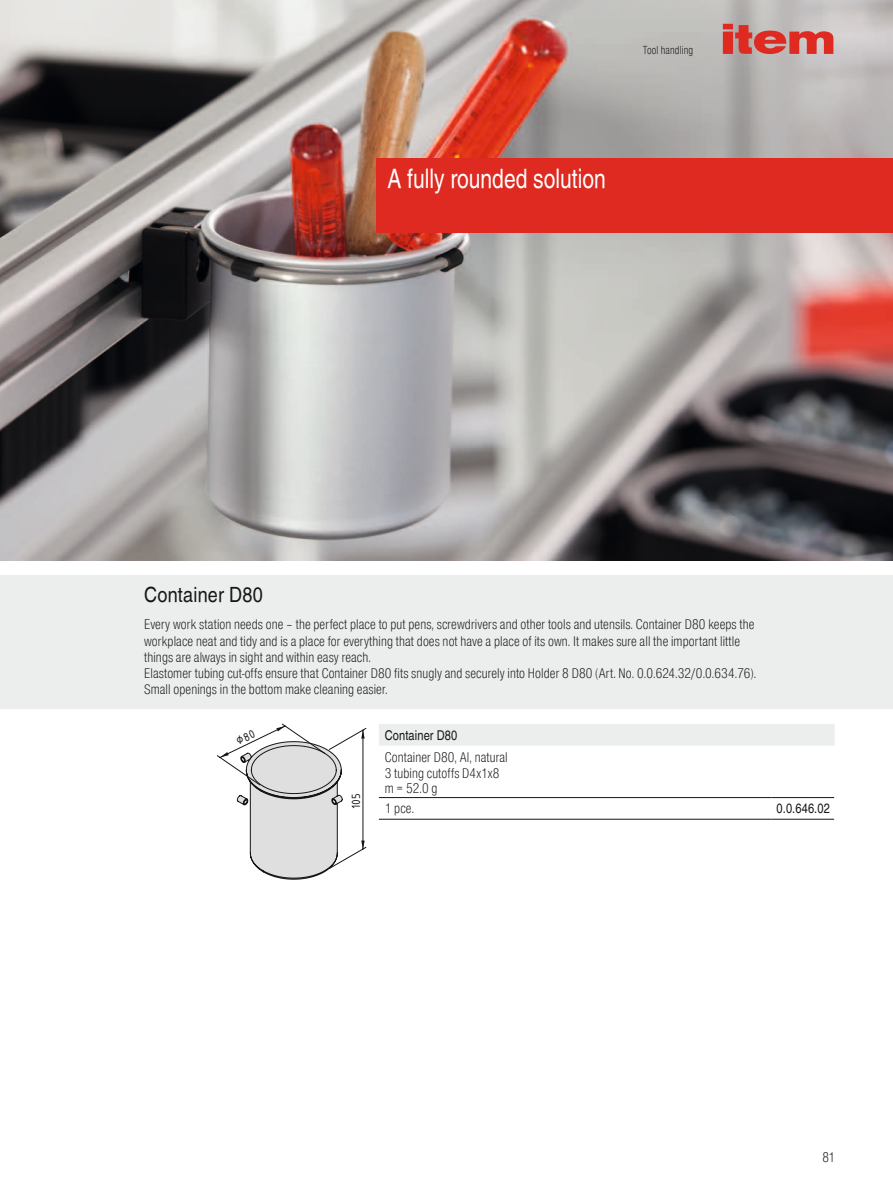
<style>
.page{position:relative;width:893px;height:1191px;background:#fff}
.page>*{position:absolute;margin:0;border:0;box-sizing:border-box;transform-origin:0 0}
.t1{font:27px "Nimbus Item Reg Con";color:#fff;scale:.95 1}
.t2{font:21px "Nimbus Item Reg Con";letter-spacing:.01em;color:#151616;scale:1.05 1}
.t3{font:13.5px/16.2px "Nimbus Item Lig Con";letter-spacing:.005em;color:#151616;scale:.96 1}
.t4{font:13.5px "Nimbus Item Reg Con";letter-spacing:.005em;color:#151616}
.t5{font:13.5px "Nimbus Item Lig Con";letter-spacing:.005em;color:#151616;scale:.95 1}
.t6{font:12.75px "ISOCPEUR";color:#151616}
.t7{font:11.25px "Nimbus Item Lig Con";letter-spacing:.01em;color:#151616;scale:.9 1}
</style>
<div class="page">
<div style="left:0;top:575px;width:893px;height:134px;background:#eceded"></div>
<img style="left:0;top:0;width:893px;height:560px">
<svg style="left:723px;top:24px;width:110px;height:30px;background:#d16a65"></svg>
<div style="left:379px;top:724px;width:456px;height:21px;background:#eceded"></div>
<hr style="left:379px;top:819px;width:392px;height:1px;background:#151616">
<hr style="left:771px;top:819px;width:42px;height:1px;background:#151616">
<svg style="left:813px;top:819px;width:21px;height:1px"></svg>
<hr style="left:379px;top:797px;width:392px;height:1px;background:#151616">
<hr style="left:771px;top:797px;width:42px;height:1px;background:#151616">
<svg style="left:813px;top:797px;width:21px;height:1px"></svg>
<div style="left:377px;top:158px;width:516px;height:75px;background:#de2a21"></div>
<svg style="left:217px;top:724px;width:149px;height:155px"></svg>
<p class="t7" style="left:643px;top:44px;width:57px">Tool handling</p>
<h1 class="t1" style="left:387px;top:163px;width:231px">A fully rounded solution</h1>
<h2 class="t2" style="left:144px;top:582px;width:115px">Container D80</h2>
<p class="t3" style="left:144px;top:617px;width:639px">Every work station needs one – the perfect place to put pens, screwdrivers and other tools and utensils. Container D80 keeps the workplace neat and tidy and is a place for everything that does not have a place of its own. It makes sure all the important little things are always in sight and within easy reach.<br>Elastomer tubing cut-offs ensure that Container D80 fits snugly and securely into Holder 8 D80 (Art. No. 0.0.624.32/0.0.634.76).<br>Small openings in the bottom make cleaning easier.</p>
<p class="t6" style="left:348px;top:809px;width:17px;rotate:-90deg">105</p>
<p class="t4" style="left:385px;top:727px;width:74px">Container D80</p>
<p class="t3" style="left:385px;top:749px;width:130px;line-height:15.8px">Container D80, Al, natural<br>3 tubing cutoffs D4x1x8 m = 52.0 g</p>
<p class="t3" style="left:385px;top:800px;width:32px">1 pce.</p>
<p class="t4" style="left:777px;top:800px;width:55px">0.0.646.02</p>
<p class="t5" style="left:822px;top:1149px;width:15px">81</p>
</div>
